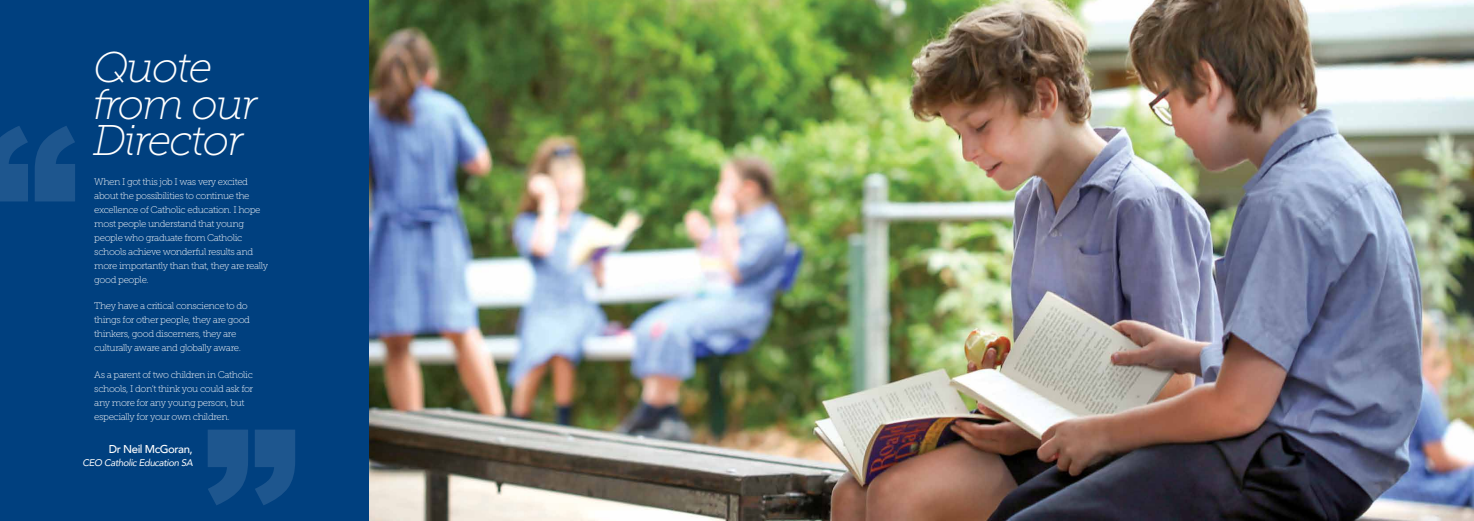
<style>
.page{position:relative;width:1474px;height:521px;background:#fff}
.page>*{position:absolute;margin:0;border:0;box-sizing:border-box;transform-origin:0 0}
.t1{font:italic 42.88px/36.8px "Museo Slab 100";letter-spacing:-.04em;color:#fff}
.t2{font:500 11.38px "Avenir";letter-spacing:-.04em;color:#fff}
.t3{font:9.62px/14px "Museo Slab 100";letter-spacing:-.04em;color:#fff}
.t4{font:italic 9.62px "Avenir";letter-spacing:-.04em;color:#fff}
</style>
<div class="page">
<img style="left:368px;top:0;width:1105px;height:521px">
<div style="left:0;top:0;width:368px;height:521px;background:#00407f"></div>
<svg style="left:0;top:126px;width:75px;height:75px"></svg>
<svg style="left:208px;top:429px;width:87px;height:76px"></svg>
<h1 class="t1" style="left:93px;top:49px;width:166px">Quote from our<br>Director</h1>
<p class="t3" style="left:94px;top:174px;width:175px">When I got this job I was very excited about the possibilities to continue the excellence of Catholic education. I hope most people understand that young people who graduate from Catholic schools achieve wonderful results and more importantly than that, they are really good people.</p>
<p class="t3" style="left:94px;top:299px;width:157px">They have a critical conscience to do things for other people, they are good thinkers, good discerners, they are culturally aware and globally aware.</p>
<p class="t3" style="left:94px;top:367px;width:160px">As a parent of two children in Catholic schools, I don’t think you could ask for any more for any young person, but especially for your own children.</p>
<p class="t2" style="left:109px;top:439px;width:85px">Dr Neil McGoran,</p>
<p class="t4" style="left:82px;top:456px;width:112px">CEO Catholic Education SA</p>
</div>
